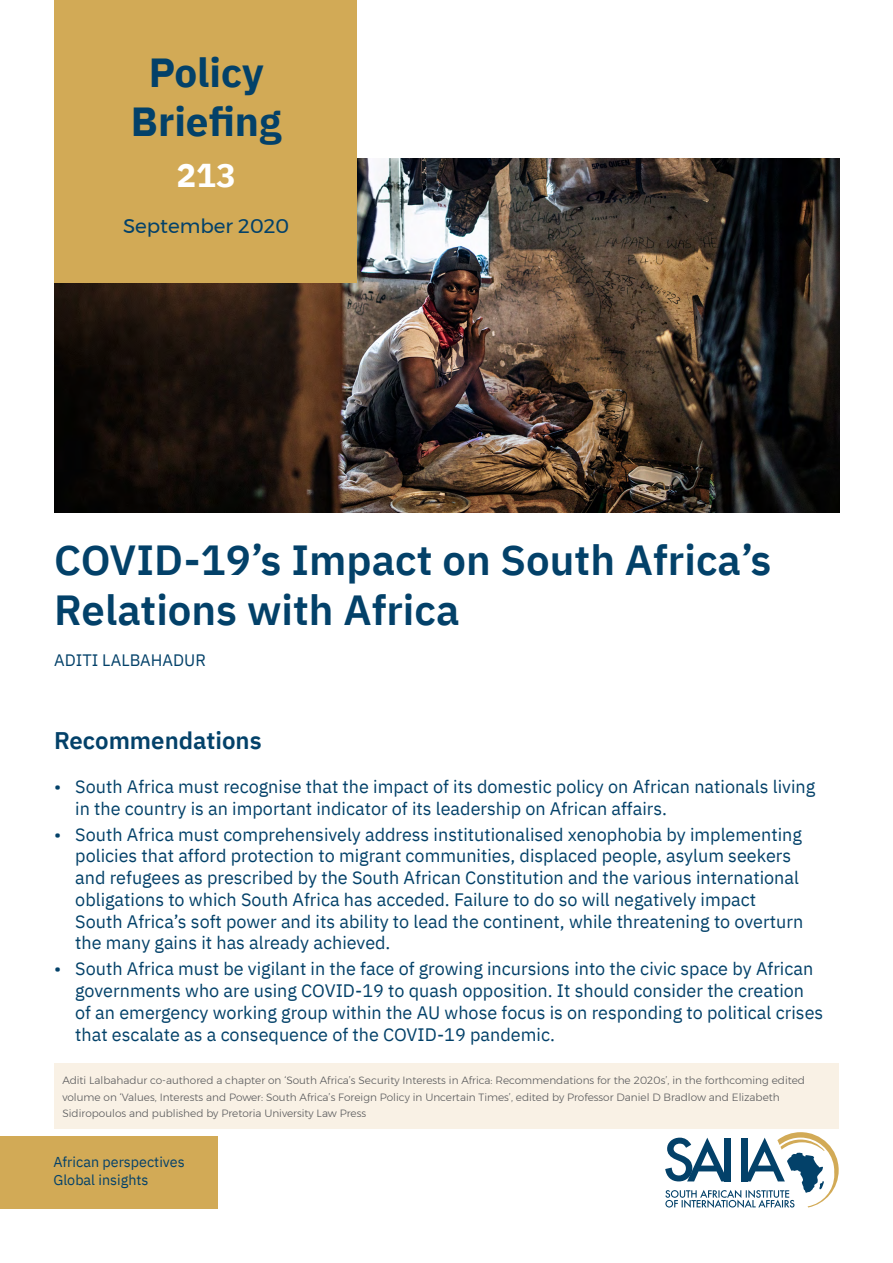
<style>
.page{position:relative;width:893px;height:1263px;background:#fff}
.page>*{position:absolute;margin:0;border:0;box-sizing:border-box;transform-origin:0 0}
.t1{font:600 42px/50.4px "IBM Plex Sans";color:#034169}
.t2{font:700 40.5px/48.6px "IBM Plex Sans";color:#034169;text-align:center}
.t3{font:700 33px "IBM Plex Sans";color:#fff}
.t4{font:600 24px "IBM Plex Sans";color:#034169}
.t5{font:19.8px "Montserrat";color:#034169}
.t6{font:18px/21.8px "IBM Plex Sans";color:#034169}
.t7{font:16.5px "IBM Plex Sans";color:#034169}
.t8{font:14.4px/17.2px "IBM Plex Sans";color:#034169}
.t9{font:300 10.5px/16.5px "Montserrat";color:#58595b}
</style>
<div class="page">
<img style="left:54px;top:158px;width:785px;height:354px">
<svg style="left:665px;top:1132px;width:174px;height:76px"></svg>
<div style="left:0;top:1136px;width:218px;height:72px;background:#d2aa56"></div>
<div style="left:54px;top:0;width:303px;height:283px;background:#d2aa56"></div>
<div style="left:54px;top:1063px;width:785px;height:66px;background:#f9f1e5"></div>
<h2 class="t2" style="left:131px;top:45px;width:152px">Policy<br>Briefing</h2>
<h3 class="t3" style="left:176px;top:149px;width:61px">213</h3>
<p class="t5" style="left:123px;top:210px;width:168px">September 2020</p>
<h1 class="t1" style="left:54px;top:531px;width:719px">COVID-19’s Impact on South Africa’s<br>Relations with Africa</h1>
<p class="t7" style="left:54px;top:648px;width:153px">ADITI LALBAHADUR</p>
<h3 class="t4" style="left:54px;top:722px;width:209px">Recommendations</h3>
<p class="t6" style="left:75px;top:774px;width:741px;text-indent:-21px">• South Africa must recognise that the impact of its domestic policy on African nationals living in the country is an important indicator of its leadership on African affairs.</p>
<p class="t6" style="left:75px;top:822px;width:729px;text-indent:-21px">• South Africa must comprehensively address institutionalised xenophobia by implementing policies that afford protection to migrant communities, displaced people, asylum seekers and refugees as prescribed by the South African Constitution and the various international obligations to which South Africa has acceded. Failure to do so will negatively impact South Africa’s soft power and its ability to lead the continent, while threatening to overturn the many gains it has already achieved.</p>
<p class="t6" style="left:75px;top:956px;width:749px;text-indent:-21px">• South Africa must be vigilant in the face of growing incursions into the civic space by African governments who are using COVID-19 to quash opposition. It should consider the creation of an emergency working group within the AU whose focus is on responding to political crises that escalate as a consequence of the COVID-19 pandemic.</p>
<p class="t9" style="left:63px;top:1072px;width:744px">Aditi Lalbahadur co-authored a chapter on ‘South Africa’s Security Interests in Africa: Recommendations for the 2020s’, in the forthcoming edited volume on ‘Values, Interests and Power: South Africa’s Foreign Policy in Uncertain Times’, edited by Professor Daniel D Bradlow and Elizabeth<br>Sidiropoulos and published by Pretoria University Law Press</p>
<p class="t8" style="left:53px;top:1152px;width:133px">African perspectives<br>Global insights</p>
</div>
